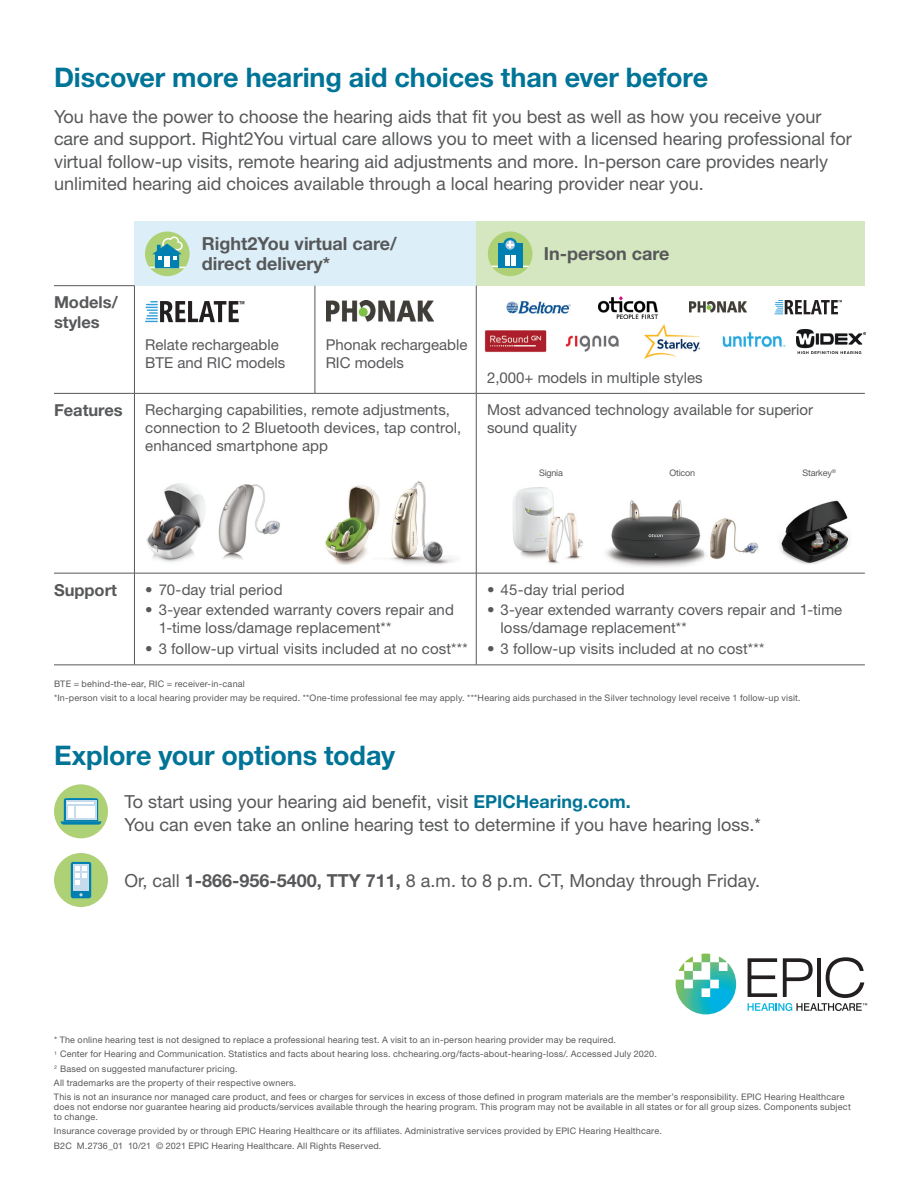
<style>
.page{position:relative;width:918px;height:1188px;background:#fff}
.page>*{position:absolute;margin:0;border:0;box-sizing:border-box;transform-origin:0 0}
.t1{font:700 27px "Helvetica Neue LT Std";letter-spacing:-.005em;color:#007497}
.t2{font:18px/22.5px "Helvetica Neue LT Std";color:#57585a}
.t3{font:700 18px/19.5px "Helvetica Neue LT Std";color:#57585a}
.t4{font:700 16.5px/19.5px "Helvetica Neue LT Std";color:#57585a}
.t5{font:15px/18px "Helvetica Neue LT Std";letter-spacing:.005em;color:#57585a}
.t6{font:9px/14.2px "Helvetica Neue LT Std";letter-spacing:.02em;color:#57585a}
.t7{font:9px "Helvetica Neue LT Std";letter-spacing:-.02em;color:#57585a}
.s1{font-weight:700;color:#007497}
.s2{font-weight:700}
</style>
<div class="page">
<img style="left:218px;top:484px;width:62px;height:76px">
<img style="left:146px;top:483px;width:59px;height:79px">
<img style="left:325px;top:481px;width:129px;height:84px">
<img style="left:373px;top:481px;width:30px;height:84px">
<div style="left:134px;top:221px;width:342px;height:65px;background:#dceff8"></div>
<div style="left:476px;top:221px;width:389px;height:65px;background:#d5e7c0"></div>
<hr style="left:54px;top:285px;width:81px;height:1px;background:#57585a">
<hr style="left:134px;top:286px;width:1px;height:107px;background:#57585a">
<hr style="left:315px;top:286px;width:1px;height:107px;background:#57585a">
<hr style="left:476px;top:286px;width:1px;height:107px;background:#57585a">
<hr style="left:54px;top:393px;width:80px;height:1px;background:#57585a">
<hr style="left:54px;top:573px;width:80px;height:1px;background:#57585a">
<hr style="left:54px;top:665px;width:80px;height:1px;background:#57585a">
<hr style="left:134px;top:394px;width:1px;height:179px;background:#57585a">
<hr style="left:134px;top:573px;width:1px;height:92px;background:#57585a">
<hr style="left:134px;top:393px;width:181px;height:1px;background:#57585a">
<hr style="left:134px;top:573px;width:181px;height:1px;background:#57585a">
<hr style="left:315px;top:573px;width:161px;height:1px;background:#57585a">
<hr style="left:134px;top:665px;width:181px;height:1px;background:#57585a">
<hr style="left:315px;top:665px;width:161px;height:1px;background:#57585a">
<hr style="left:315px;top:393px;width:161px;height:1px;background:#57585a">
<hr style="left:476px;top:394px;width:1px;height:179px;background:#57585a">
<hr style="left:476px;top:573px;width:1px;height:92px;background:#57585a">
<hr style="left:476px;top:393px;width:389px;height:1px;background:#57585a">
<hr style="left:476px;top:573px;width:389px;height:1px;background:#57585a">
<hr style="left:476px;top:665px;width:389px;height:1px;background:#57585a">
<img style="left:327px;top:300px;width:107px;height:22px">
<svg style="left:145px;top:301px;width:99px;height:21px"></svg>
<img style="left:598px;top:296px;width:60px;height:22px">
<img style="left:485px;top:330px;width:61px;height:22px">
<img style="left:565px;top:335px;width:54px;height:17px">
<img style="left:644px;top:324px;width:55px;height:35px">
<img style="left:722px;top:332px;width:64px;height:16px">
<img style="left:797px;top:330px;width:69px;height:23px">
<img style="left:506px;top:301px;width:65px;height:13px">
<img style="left:690px;top:301px;width:56px;height:12px">
<svg style="left:774px;top:300px;width:68px;height:14px"></svg>
<svg style="left:145px;top:232px;width:45px;height:44px"></svg>
<svg style="left:149px;top:236px;width:37px;height:32px"></svg>
<div style="left:164px;top:256px;width:6px;height:11px;background:#fff"></div>
<div style="left:488px;top:232px;width:45px;height:44px;background:#afd176;border-radius:50%"></div>
<svg style="left:492px;top:266px;width:37px;height:1px"></svg>
<div style="left:498px;top:243px;width:24px;height:24px;background:#0080b0"></div>
<div style="left:503px;top:238px;width:14px;height:14px;background:#0080b0;border-radius:50%"></div>
<div style="left:505px;top:255px;width:5px;height:10px;background:#fff"></div>
<hr style="left:511px;top:255px;width:4px;height:10px;background:#fff">
<svg style="left:505px;top:240px;width:10px;height:10px"></svg>
<svg style="left:507px;top:242px;width:6px;height:6px"></svg>
<img style="left:780px;top:500px;width:70px;height:64px">
<img style="left:513px;top:488px;width:70px;height:76px">
<img style="left:606px;top:500px;width:99px;height:67px">
<img style="left:705px;top:518px;width:54px;height:41px">
<div style="left:54px;top:784px;width:54px;height:54px;background:#afd176;border-radius:50%"></div>
<svg style="left:61px;top:798px;width:40px;height:27px"></svg>
<div style="left:66px;top:800px;width:30px;height:19px;background:#c6dbeb"></div>
<div style="left:68px;top:806px;width:6px;height:12px;background:#fff"></div>
<div style="left:76px;top:806px;width:18px;height:12px;background:#fff"></div>
<hr style="left:68px;top:802px;width:26px;height:2px;background:#fff">
<div style="left:54px;top:853px;width:54px;height:54px;background:#afd176;border-radius:50%"></div>
<div style="left:71px;top:862px;width:20px;height:36px;background:#0080b0;border-radius:2px"></div>
<div style="left:73px;top:865px;width:16px;height:26px;background:#c6dbeb"></div>
<svg style="left:75px;top:866px;width:12px;height:19px"></svg>
<svg style="left:79px;top:893px;width:4px;height:3px"></svg>
<svg style="left:676px;top:954px;width:60px;height:60px"></svg>
<svg style="left:748px;top:957px;width:119px;height:54px"></svg>
<h1 class="t1" style="left:54px;top:60px;width:656px">Discover more hearing aid choices than ever before</h1>
<p class="t2" style="left:54px;top:105px;width:799px">You have the power to choose the hearing aids that fit you best as well as how you receive your care and support. Right2You virtual care allows you to meet with a licensed hearing professional for virtual follow-up visits, remote hearing aid adjustments and more. In-person care provides nearly unlimited hearing aid choices available through a local hearing provider near you.</p>
<h3 class="t4" style="left:54px;top:292px;width:65px">Models/ styles</h3>
<h2 class="t3" style="left:202px;top:234px;width:197px">Right2You virtual care/ direct delivery*</h2>
<h2 class="t3" style="left:544px;top:243px;width:127px">In-person care</h2>
<h3 class="t5" style="left:145px;top:335px;width:142px">Relate rechargeable<br>BTE and RIC models</h3>
<h3 class="t5" style="left:326px;top:335px;width:143px">Phonak rechargeable<br>RIC models</h3>
<h3 class="t5" style="left:487px;top:368px;width:217px">2,000+ models in multiple styles</h3>
<h3 class="t4" style="left:54px;top:400px;width:70px">Features</h3>
<h3 class="t5" style="left:145px;top:400px;width:317px">Recharging capabilities, remote adjustments, connection to 2 Bluetooth devices, tap control, enhanced smartphone app</h3>
<h3 class="t5" style="left:487px;top:400px;width:328px">Most advanced technology available for superior sound quality</h3>
<p class="t6" style="left:539px;top:466px;width:25px">Signia</p>
<p class="t6" style="left:670px;top:466px;width:27px">Oticon</p>
<p class="t7" style="left:802px;top:468px;width:35px">Starkey<sup>®</sup></p>
<h3 class="t4" style="left:54px;top:580px;width:64px">Support</h3>
<h3 class="t5" style="left:145px;top:580px;width:139px">• 70-day trial period</h3>
<h3 class="t5" style="left:159px;top:601px;width:297px;text-indent:-14px">• 3-year extended warranty covers repair and<br>1-time loss/damage replacement**</h3>
<h3 class="t5" style="left:145px;top:640px;width:324px">• 3 follow-up virtual visits included at no cost***</h3>
<h3 class="t5" style="left:487px;top:580px;width:139px">• 45-day trial period</h3>
<h3 class="t5" style="left:501px;top:601px;width:343px;text-indent:-14px">• 3-year extended warranty covers repair and 1-time loss/damage replacement**</h3>
<h3 class="t5" style="left:487px;top:640px;width:279px">• 3 follow-up visits included at no cost***</h3>
<p class="t6" style="left:54px;top:676px;width:748px">BTE = behind-the-ear, RIC = receiver-in-canal<br>*In-person visit to a local hearing provider may be required. **One-time professional fee may apply. ***Hearing aids purchased in the Silver technology level receive 1 follow-up visit.</p>
<h1 class="t1" style="left:54px;top:739px;width:343px">Explore your options today</h1>
<h2 class="t2" style="left:124px;top:790px;width:638px">To start using your hearing aid benefit, visit <span class="s1">EPICHearing.com.<br></span>You can even take an online hearing test to determine if you have hearing loss.*</h2>
<h2 class="t2" style="left:124px;top:869px;width:637px">Or, call <span class="s2">1-866-956-5400, TTY 711,</span> 8 a.m. to 8 p.m. CT, Monday through Friday.</h2>
<p class="t6" style="left:54px;top:1033px;width:792px">* The online hearing test is not designed to replace a professional hearing test. A visit to an in-person hearing provider may be required.<br><sup>1</sup> Center for Hearing and Communication. Statistics and facts about hearing loss. chchearing.org/facts-about-hearing-loss/. Accessed July 2020.<br><sup>2</sup> Based on suggested manufacturer pricing.<br>All trademarks are the property of their respective owners.<br>This is not an insurance nor managed care product, and fees or charges for services in excess of those defined in program materials are the member’s responsibility. EPIC Hearing Healthcare</p>
<p class="t6" style="left:54px;top:1102px;width:798px;line-height:9.8px">does not endorse nor guarantee hearing aid products/services available through the hearing program. This program may not be available in all states or for all group sizes. Components subject to change.</p>
<p class="t6" style="left:54px;top:1123px;width:609px;line-height:15.5px">Insurance coverage provided by or through EPIC Hearing Healthcare or its affiliates. Administrative services provided by EPIC Hearing Healthcare.<br>B2C M.2736_01 10/21 © 2021 EPIC Hearing Healthcare. All Rights Reserved.</p>
</div>
